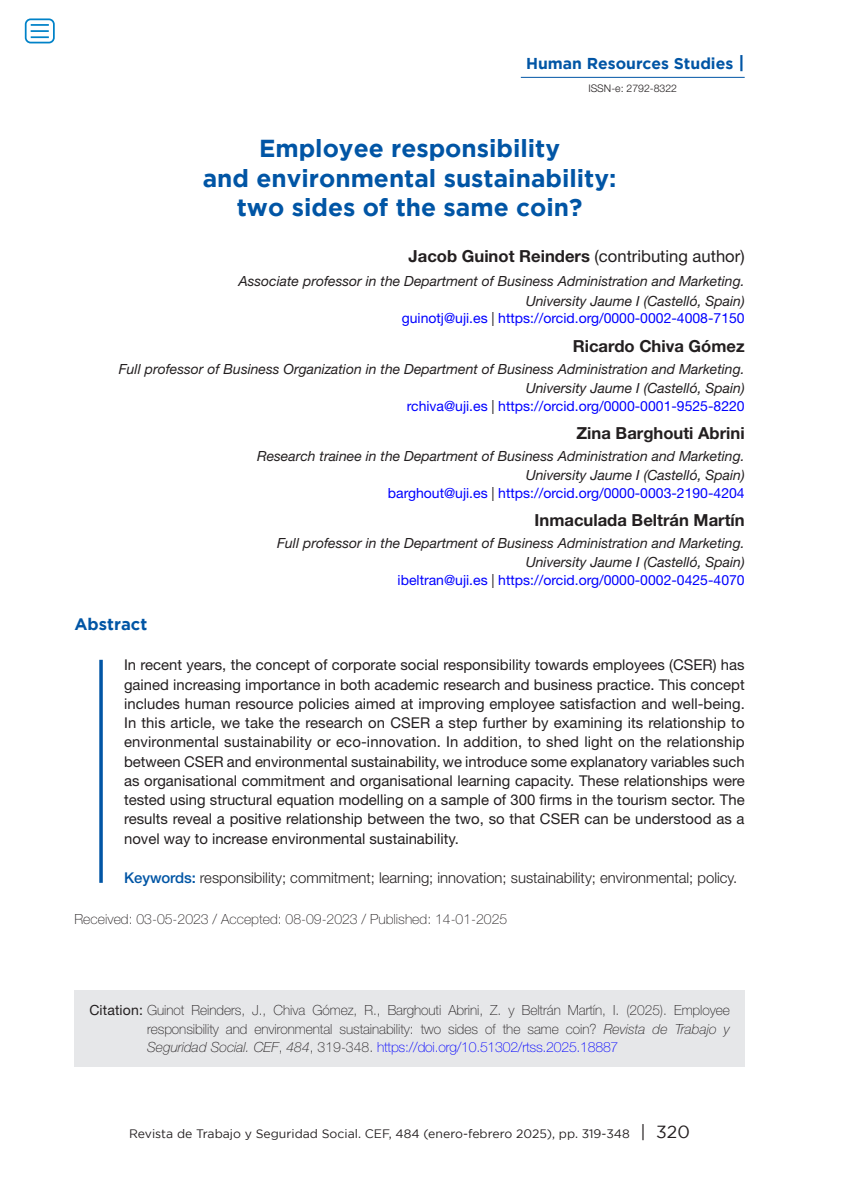
<style>
.page{position:relative;width:844px;height:1191px;background:#fff}
.page>*{position:absolute;margin:0;border:0;box-sizing:border-box;transform-origin:0 0}
.Título_NUEVO_FORMATO{font:700 24.5px/29.8px "Gotham";color:#0155a5;text-align:center}
.Autor_Helv{font:700 16.62px "Helvetica Neue LT Std";color:#231f20}
.Autor_Helv-2{font:16.62px "Helvetica Neue LT Std";color:#231f20}
.Extracto_helv{font:700 16.62px "Gotham";color:#0155a5}
.Título_NUEVO_FORMATO-2{font:700 15.75px "Gotham";color:#0155a5}
.Texto_EXTRACTO{font:14.88px/19.2px "Helvetica Neue LT Std";color:#231f20;text-align:justify}
.P__CLAVE{font:300 14.88px "Helvetica Neue LT Std";color:#231f20}
.Cargo_Helv{font:italic 14px "Helvetica Neue LT Std";color:#231f20}
.Cómo_citar{font:100 14px/18.4px "Helvetica Neue LT Std";letter-spacing:-.015em;color:#231f20;text-align:justify}
.correo_electrónico{font:14px "Helvetica Neue LT Std";color:#00f}
.FECHAS_DE_TRABAJO{font:100 14px "Helvetica Neue LT Std";color:#231f20}
.t1{font:12.25px "Gotham";color:#231f20}
.t2{font:300 10.5px "Helvetica Neue LT Std";color:#231f20}
.s1{font-size:17.5px}
.s2{font-weight:700}
.s3{color:#231f20}
.s4{font-weight:500;color:#0155a5}
.s5{font-weight:400}
.s6{font-style:italic}
.s7{color:#00f}
</style>
<div class="page">
<hr style="left:520px;top:77px;width:224px;height:1px;background:#0155a5">
<svg style="left:99px;top:660px;width:4px;height:223px"></svg>
<div style="left:74px;top:990px;width:670px;height:77px;background:#e6e7e9"></div>
<div style="left:25px;top:18px;width:30px;height:25px;border:2px solid #0082c8;border-radius:5px"></div>
<svg style="left:31px;top:24px;width:18px;height:14px"></svg>
<p class="Título_NUEVO_FORMATO-2" style="left:526px;top:55px;width:220px">Human Resources Studies <span class="s1">|</span></p>
<p class="t2" style="left:588px;top:82px;width:90px">ISSN-e: 2792-8322</p>
<p class="Título_NUEVO_FORMATO" style="left:203px;top:133px;width:415px">Employee responsibility<br>and environmental sustainability: two sides of the same coin?</p>
<p class="Autor_Helv-2" style="left:408px;top:246px;width:337px"><span class="s2">Jacob Guinot Reinders</span> (contributing author)</p>
<p class="Cargo_Helv" style="left:238px;top:273px;width:507px">Associate professor in the Department of Business Administration and Marketing.</p>
<p class="Cargo_Helv" style="left:525px;top:292px;width:220px">University Jaume I (Castelló, Spain)</p>
<p class="correo_electrónico" style="left:401px;top:310px;width:344px">guinotj@uji.es <span class="s3">|</span> https://orcid.org/0000-0002-4008-7150</p>
<p class="Autor_Helv" style="left:572px;top:336px;width:173px">Ricardo Chiva Gómez</p>
<p class="Cargo_Helv" style="left:119px;top:360px;width:627px">Full professor of Business Organization in the Department of Business Administration and Marketing.</p>
<p class="Cargo_Helv" style="left:525px;top:379px;width:220px">University Jaume I (Castelló, Spain)</p>
<p class="correo_electrónico" style="left:406px;top:397px;width:339px">rchiva@uji.es <span class="s3">|</span> https://orcid.org/0000-0001-9525-8220</p>
<p class="Autor_Helv" style="left:576px;top:423px;width:170px">Zina Barghouti Abrini</p>
<p class="Cargo_Helv" style="left:257px;top:447px;width:489px">Research trainee in the Department of Business Administration and Marketing.</p>
<p class="Cargo_Helv" style="left:525px;top:467px;width:220px">University Jaume I (Castelló, Spain)</p>
<p class="correo_electrónico" style="left:388px;top:484px;width:358px">barghout@uji.es <span class="s3">|</span> https://orcid.org/0000-0003-2190-4204</p>
<p class="Autor_Helv" style="left:534px;top:510px;width:211px">Inmaculada Beltrán Martín</p>
<p class="Cargo_Helv" style="left:277px;top:534px;width:469px">Full professor in the Department of Business Administration and Marketing.</p>
<p class="Cargo_Helv" style="left:525px;top:554px;width:220px">University Jaume I (Castelló, Spain)</p>
<p class="correo_electrónico" style="left:397px;top:572px;width:348px">ibeltran@uji.es <span class="s3">|</span> https://orcid.org/0000-0002-0425-4070</p>
<p class="Extracto_helv" style="left:74px;top:614px;width:74px">Abstract</p>
<p class="Texto_EXTRACTO" style="left:124px;top:655px;width:622px">In recent years, the concept of corporate social responsibility towards employees (CSER) has gained increasing importance in both academic research and business practice. This concept includes human resource policies aimed at improving employee satisfaction and well-being.<br>In this article, we take the research on CSER a step further by examining its relationship to environmental sustainability or eco-innovation. In addition, to shed light on the relationship between CSER and environmental sustainability, we introduce some explanatory variables such as organisational commitment and organisational learning capacity. These relationships were tested using structural equation modelling on a sample of 300 firms in the tourism sector. The results reveal a positive relationship between the two, so that CSER can be understood as a novel way to increase environmental sustainability.</p>
<p class="P__CLAVE" style="left:124px;top:868px;width:614px"><span class="s4">Keywords:</span> responsibility; commitment; learning; innovation; sustainability; environmental; policy.</p>
<p class="FECHAS_DE_TRABAJO" style="left:74px;top:910px;width:434px">Received: 03-05-2023 / Accepted: 08-09-2023 / Published: 14-01-2025</p>
<p class="Cómo_citar" style="left:147px;top:1001px;width:584px;text-indent:-58px"><span class="s5">Citation:</span> Guinot Reinders, J., Chiva Gómez, R., Barghouti Abrini, Z. y Beltrán Martín, I. (2025). Employee responsibility and environmental sustainability: two sides of the same coin? <span class="s6">Revista de Trabajo y Seguridad Social. CEF</span>, <span class="s6">484</span>, 319-348. <span class="s7">https://doi.org/10.51302/rtss.2025.18887</span></p>
<p class="t1" style="left:129px;top:1127px;width:562px">Revista de Trabajo y Seguridad Social. CEF, 484 (enero-febrero 2025), pp. 319-348 <span class="s1">| 320</span></p>
</div>
